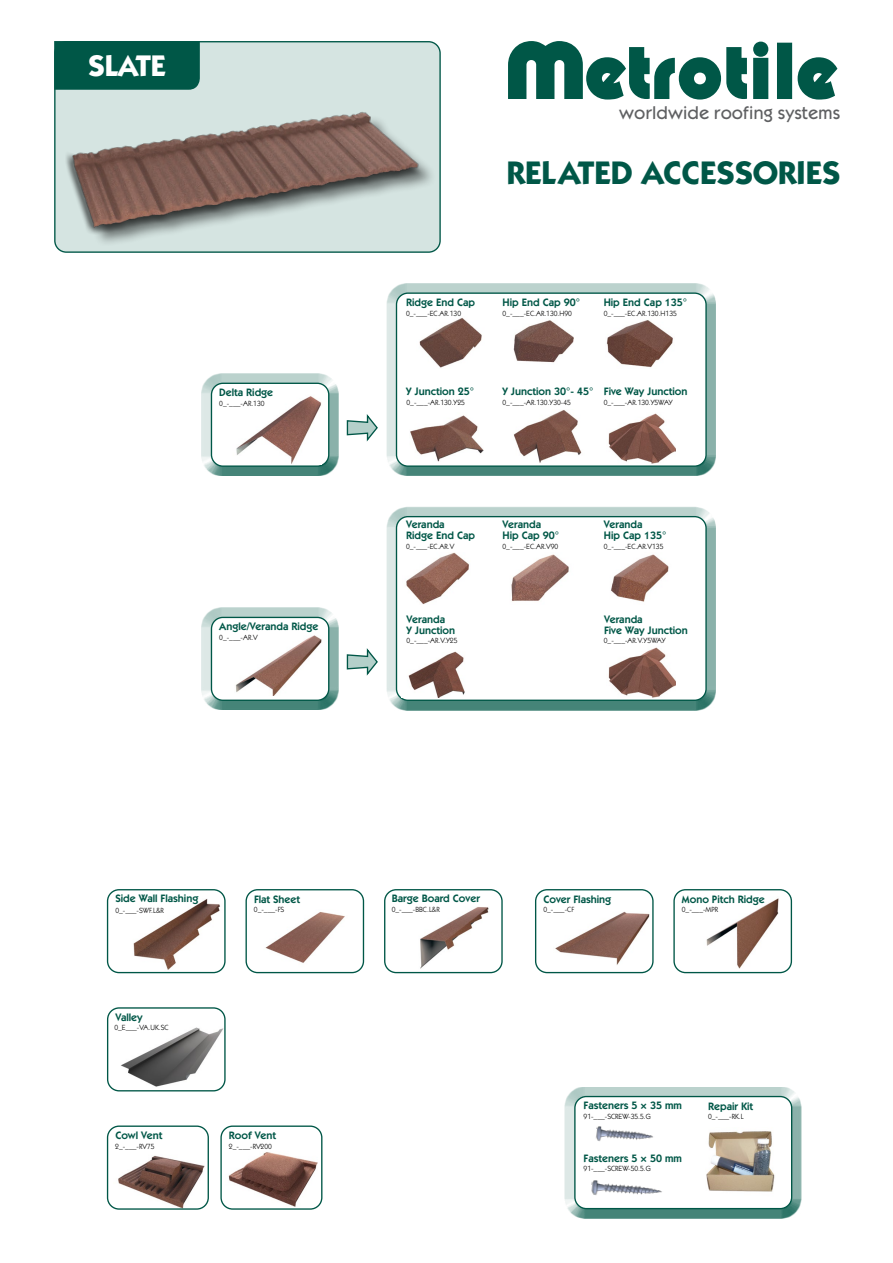
<style>
.page{position:relative;width:893px;height:1263px;background:#fff}
.page>*{position:absolute;margin:0;border:0;box-sizing:border-box;transform-origin:0 0}
.t1{font:700 32.85px "ITC Kabel Std";color:#005747}
.t2{font:700 30px "ITC Kabel Std";color:#fff}
.t3{font:500 18.6px "Kabel Itc TOT";color:#5f6062}
.t4{font:600 10.8px/10.8px "ITC Kabel Std";color:#005747}
.t5{font:7.5px "ITC Kabel Std";color:#000}
</style>
<div class="page">
<svg style="left:508px;top:41px;width:239px;height:59px"></svg>
<svg style="left:753px;top:42px;width:15px;height:57px"></svg>
<div style="left:777px;top:43px;width:15px;height:56px;background:#005747"></div>
<svg style="left:798px;top:57px;width:39px;height:43px"></svg>
<div style="left:55px;top:42px;width:385px;height:210px;background:#d5e4e1;border-radius:11px"></div>
<img style="left:58px;top:112px;width:368px;height:141px">
<div style="left:54px;top:41px;width:146px;height:49px;background:#005747"></div>
<div style="left:88px;top:47px;width:78px;height:29px;background:#005747"></div>
<img style="left:133px;top:899px;width:90px;height:71px">
<div style="left:107px;top:889px;width:119px;height:84px;border:1px solid #005747;border-radius:11px"></div>
<img style="left:706px;top:898px;width:73px;height:70px">
<div style="left:673px;top:889px;width:119px;height:84px;border:1px solid #005747;border-radius:11px"></div>
<div style="left:565px;top:1087px;width:237px;height:119px;background:#005747;opacity:.5"></div>
<svg style="left:565px;top:1095px;width:237px;height:123px;background:#85aea6"></svg>
<div style="left:575px;top:1096px;width:217px;height:112px;background:#fff;border-radius:11px"></div>
<div style="left:574px;top:1096px;width:218px;height:113px;border:1px solid #005747;border-radius:11px"></div>
<img style="left:706px;top:1131px;width:69px;height:61px">
<img style="left:596px;top:1126px;width:57px;height:15px">
<img style="left:591px;top:1180px;width:71px;height:15px">
<img style="left:265px;top:912px;width:80px;height:51px">
<div style="left:245px;top:889px;width:119px;height:84px;border:1px solid #005747;border-radius:11px"></div>
<img style="left:555px;top:911px;width:95px;height:54px">
<div style="left:535px;top:889px;width:119px;height:84px;border:1px solid #005747;border-radius:11px"></div>
<img style="left:420px;top:907px;width:69px;height:62px">
<div style="left:384px;top:889px;width:119px;height:84px;border:1px solid #005747;border-radius:11px"></div>
<img style="left:114px;top:1155px;width:91px;height:53px">
<div style="left:107px;top:1125px;width:102px;height:85px;border:1px solid #005747;border-radius:11px"></div>
<img style="left:225px;top:1152px;width:96px;height:55px">
<div style="left:220px;top:1125px;width:102px;height:85px;border:1px solid #005747;border-radius:11px"></div>
<img style="left:121px;top:1027px;width:102px;height:60px">
<div style="left:107px;top:1007px;width:119px;height:84px;border:1px solid #005747;border-radius:11px"></div>
<svg style="left:346px;top:414px;width:32px;height:28px"></svg>
<svg style="left:346px;top:648px;width:32px;height:28px"></svg>
<div style="left:201px;top:373px;width:138px;height:91px;background:#005747;opacity:.5"></div>
<svg style="left:201px;top:381px;width:138px;height:95px;background:#92b6b0"></svg>
<div style="left:211px;top:383px;width:118px;height:83px;background:#fff;border-radius:11px"></div>
<div style="left:211px;top:383px;width:118px;height:84px;border:1px solid #005747;border-radius:11px"></div>
<img style="left:236px;top:396px;width:85px;height:68px">
<div style="left:201px;top:607px;width:138px;height:91px;background:#005747;opacity:.5"></div>
<svg style="left:201px;top:616px;width:138px;height:94px;background:#91b6af"></svg>
<div style="left:211px;top:617px;width:118px;height:83px;background:#fff;border-radius:11px"></div>
<div style="left:211px;top:617px;width:118px;height:84px;border:1px solid #005747;border-radius:11px"></div>
<img style="left:235px;top:635px;width:87px;height:61px">
<div style="left:387px;top:283px;width:329px;height:181px;background:#005747;opacity:.5"></div>
<svg style="left:387px;top:291px;width:329px;height:185px;background:#87afa8"></svg>
<div style="left:396px;top:293px;width:310px;height:173px;background:#fff;border-radius:11px"></div>
<div style="left:396px;top:292px;width:311px;height:175px;border:1px solid #005747;border-radius:11px"></div>
<img style="left:419px;top:318px;width:63px;height:50px">
<img style="left:410px;top:415px;width:73px;height:47px">
<img style="left:513px;top:410px;width:69px;height:53px">
<img style="left:606px;top:320px;width:67px;height:48px">
<img style="left:608px;top:413px;width:67px;height:51px">
<img style="left:513px;top:320px;width:61px;height:43px">
<div style="left:387px;top:506px;width:329px;height:192px;background:#005747;opacity:.5"></div>
<svg style="left:387px;top:514px;width:329px;height:196px;background:#89b1a9"></svg>
<div style="left:396px;top:517px;width:310px;height:183px;background:#fff;border-radius:11px"></div>
<div style="left:396px;top:516px;width:311px;height:185px;border:1px solid #005747;border-radius:11px"></div>
<img style="left:406px;top:552px;width:63px;height:52px">
<img style="left:408px;top:651px;width:57px;height:46px">
<img style="left:611px;top:554px;width:58px;height:48px">
<img style="left:608px;top:647px;width:68px;height:51px">
<img style="left:511px;top:554px;width:58px;height:48px">
<h2 class="t2" style="left:88px;top:47px;width:79px">SLATE</h2>
<h3 class="t4" style="left:219px;top:387px;width:56px">Delta Ridge</h3>
<p class="t5" style="left:219px;top:399px;width:47px">0_-___-AR.130</p>
<h3 class="t4" style="left:219px;top:621px;width:101px">Angle/Veranda Ridge</h3>
<p class="t5" style="left:219px;top:633px;width:40px">0_-___-AR.V</p>
<h3 class="t3" style="left:619px;top:102px;width:223px">worldwide roofing systems</h3>
<h1 class="t1" style="left:507px;top:152px;width:335px">RELATED ACCESSORIES</h1>
<h3 class="t4" style="left:406px;top:297px;width:71px">Ridge End Cap</h3>
<h3 class="t4" style="left:502px;top:297px;width:79px">Hip End Cap 90°</h3>
<h3 class="t4" style="left:604px;top:297px;width:85px">Hip End Cap 135°</h3>
<p class="t5" style="left:406px;top:309px;width:56px">0_-___-EC.AR.130</p>
<p class="t5" style="left:502px;top:309px;width:71px">0_-___-EC.AR.130.H90</p>
<p class="t5" style="left:604px;top:309px;width:75px">0_-___-EC.AR.130.H135</p>
<h3 class="t4" style="left:406px;top:386px;width:69px">Y Junction 25°</h3>
<h3 class="t4" style="left:411px;top:386px;width:21px">-Hip</h3>
<h3 class="t4" style="left:502px;top:386px;width:186px">Y Junction 30°- 45° Five Way Junction</h3>
<p class="t5" style="left:406px;top:398px;width:60px">0_-___-AR.130.Y25</p>
<p class="t5" style="left:502px;top:398px;width:70px">0_-___-AR.130.Y30-45</p>
<p class="t5" style="left:604px;top:398px;width:70px">0_-___-AR.130.Y5WAY</p>
<h3 class="t4" style="left:406px;top:519px;width:71px">Veranda<br>Ridge End Cap</h3>
<h3 class="t4" style="left:604px;top:519px;width:64px">Veranda<br>Hip Cap 135°</h3>
<h3 class="t4" style="left:502px;top:519px;width:58px">Veranda<br>Hip Cap 90°</h3>
<p class="t5" style="left:406px;top:542px;width:50px">0_-___-EC.AR.V</p>
<p class="t5" style="left:502px;top:542px;width:57px">0_-___-EC.AR.V90</p>
<p class="t5" style="left:604px;top:542px;width:61px">0_-___-EC.AR.V135</p>
<h3 class="t4" style="left:406px;top:614px;width:50px">Veranda<br>Y Junction</h3>
<h3 class="t4" style="left:604px;top:614px;width:85px">Veranda<br>Five Way Junction</h3>
<p class="t5" style="left:406px;top:636px;width:52px">0_-___-AR.V.Y25</p>
<p class="t5" style="left:604px;top:636px;width:63px">0_-___-AR.V.Y5WAY</p>
<h3 class="t4" style="left:115px;top:893px;width:84px">Side Wall Flashing</h3>
<p class="t5" style="left:115px;top:906px;width:50px">0_-___-SWF.L&amp;R</p>
<h3 class="t4" style="left:115px;top:1012px;width:29px">Valley</h3>
<p class="t5" style="left:114px;top:1023px;width:56px">0_E___-VA.UK.SC</p>
<h3 class="t4" style="left:254px;top:893px;width:48px">Flat Sheet</h3>
<p class="t5" style="left:254px;top:905px;width:32px">0_-___-FS</p>
<h3 class="t4" style="left:115px;top:1130px;width:49px">Cowl Vent</h3>
<h3 class="t4" style="left:229px;top:1130px;width:49px">Roof Vent</h3>
<p class="t5" style="left:229px;top:1142px;width:44px">2_-___-RV200</p>
<p class="t5" style="left:115px;top:1142px;width:41px">2_-___-RV75</p>
<h3 class="t4" style="left:392px;top:893px;width:90px">Barge Board Cover</h3>
<p class="t5" style="left:392px;top:905px;width:50px">0_-___-BBC.L&amp;R</p>
<h3 class="t4" style="left:543px;top:893px;width:69px">Cover Flashing</h3>
<p class="t5" style="left:543px;top:905px;width:32px">0_-___-CF</p>
<h3 class="t4" style="left:682px;top:893px;width:84px">Mono Pitch Ridge</h3>
<p class="t5" style="left:682px;top:905px;width:38px">0_-___-MPR</p>
<h3 class="t4" style="left:584px;top:1100px;width:100px">Fasteners 5 × 35 mm</h3>
<h3 class="t4" style="left:708px;top:1100px;width:47px">Repair Kit</h3>
<p class="t5" style="left:584px;top:1112px;width:69px">91-___-SCREW-35.5.G</p>
<p class="t5" style="left:708px;top:1112px;width:37px">0_-___-RK.L</p>
<h3 class="t4" style="left:584px;top:1152px;width:100px">Fasteners 5 × 50 mm</h3>
<p class="t5" style="left:584px;top:1164px;width:69px">91-___-SCREW-50.5.G</p>
</div>
